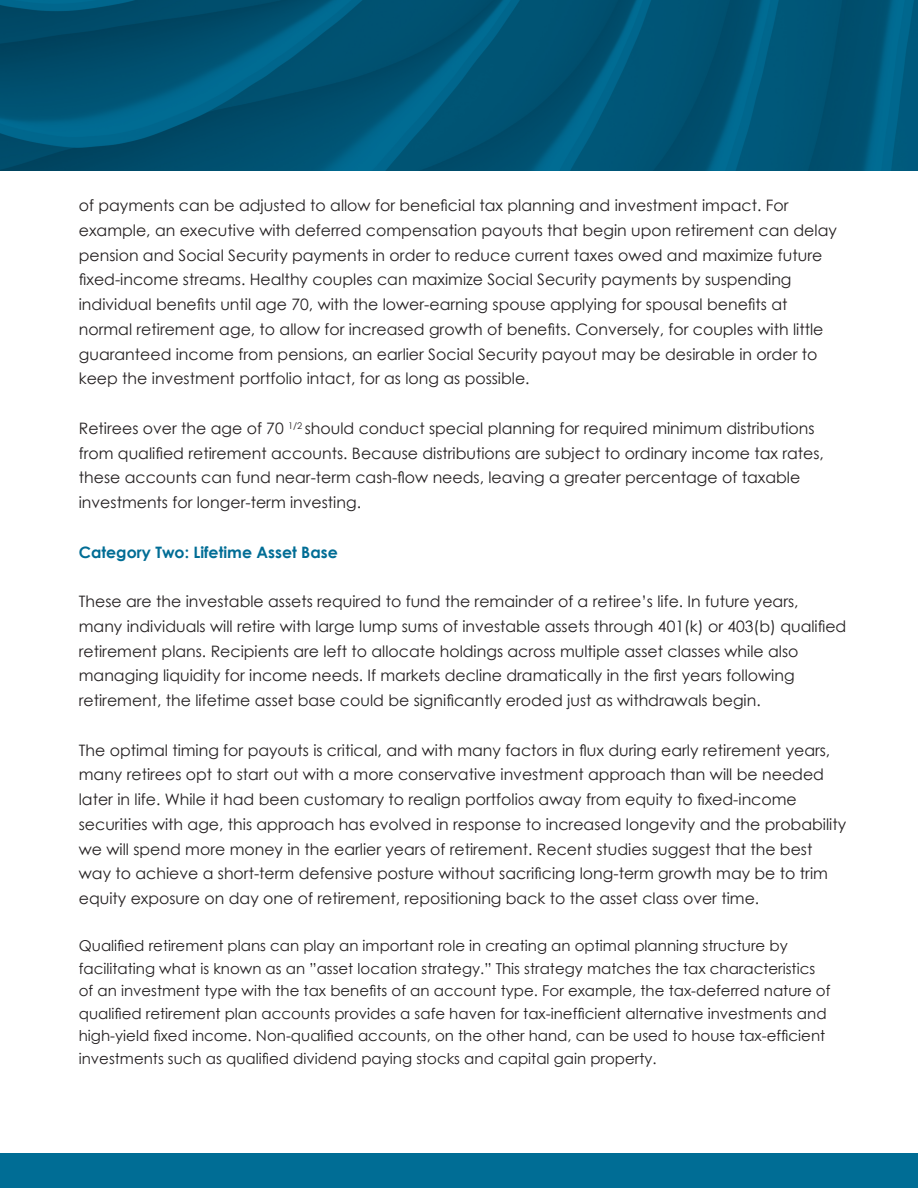
<style>
.page{position:relative;width:918px;height:1188px;background:#fff}
.page>*{position:absolute;margin:0;border:0;box-sizing:border-box;transform-origin:0 0}
.body{font:15.75px/24.8px "Century Gothic";color:#231f20}
.body-2{font:700 15.75px "Century Gothic";color:#006d95}
.body-3{font:15px/22.5px "Century Gothic";color:#231f20}
</style>
<div class="page">
<svg style="left:0;top:0;width:918px;height:171px;background:#005475"></svg>
<div style="left:0;top:1153px;width:918px;height:35px;background:#006d95"></div>
<p class="body" style="left:79px;top:193px;width:760px">of payments can be adjusted to allow for beneficial tax planning and investment impact. For example, an executive with deferred compensation payouts that begin upon retirement can delay pension and Social Security payments in order to reduce current taxes owed and maximize future fixed-income streams. Healthy couples can maximize Social Security payments by suspending individual benefits until age 70, with the lower-earning spouse applying for spousal benefits at normal retirement age, to allow for increased growth of benefits. Conversely, for couples with little guaranteed income from pensions, an earlier Social Security payout may be desirable in order to keep the investment portfolio intact, for as long as possible.</p>
<p class="body" style="left:79px;top:416px;width:747px">Retirees over the age of 70 <sup>1/2</sup> should conduct special planning for required minimum distributions from qualified retirement accounts. Because distributions are subject to ordinary income tax rates, these accounts can fund near-term cash-flow needs, leaving a greater percentage of taxable investments for longer-term investing.</p>
<p class="body-2" style="left:79px;top:540px;width:260px">Category Two: Lifetime Asset Base</p>
<p class="body" style="left:79px;top:589px;width:769px">These are the investable assets required to fund the remainder of a retiree’s life. In future years,<br>many individuals will retire with large lump sums of investable assets through 401(k) or 403(b) qualified retirement plans. Recipients are left to allocate holdings across multiple asset classes while also managing liquidity for income needs. If markets decline dramatically in the first years following retirement, the lifetime asset base could be significantly eroded just as withdrawals begin.</p>
<p class="body" style="left:79px;top:737px;width:769px">The optimal timing for payouts is critical, and with many factors in flux during early retirement years, many retirees opt to start out with a more conservative investment approach than will be needed later in life. While it had been customary to realign portfolios away from equity to fixed-income securities with age, this approach has evolved in response to increased longevity and the probability we will spend more money in the earlier years of retirement. Recent studies suggest that the best way to achieve a short-term defensive posture without sacrificing long-term growth may be to trim equity exposure on day one of retirement, repositioning back to the asset class over time.</p>
<p class="body-3" style="left:79px;top:935px;width:753px">Qualified retirement plans can play an important role in creating an optimal planning structure by facilitating what is known as an ”asset location strategy.” This strategy matches the tax characteristics of an investment type with the tax benefits of an account type. For example, the tax-deferred nature of qualified retirement plan accounts provides a safe haven for tax-inefficient alternative investments and high-yield fixed income. Non-qualified accounts, on the other hand, can be used to house tax-efficient investments such as qualified dividend paying stocks and capital gain property.</p>
</div>
